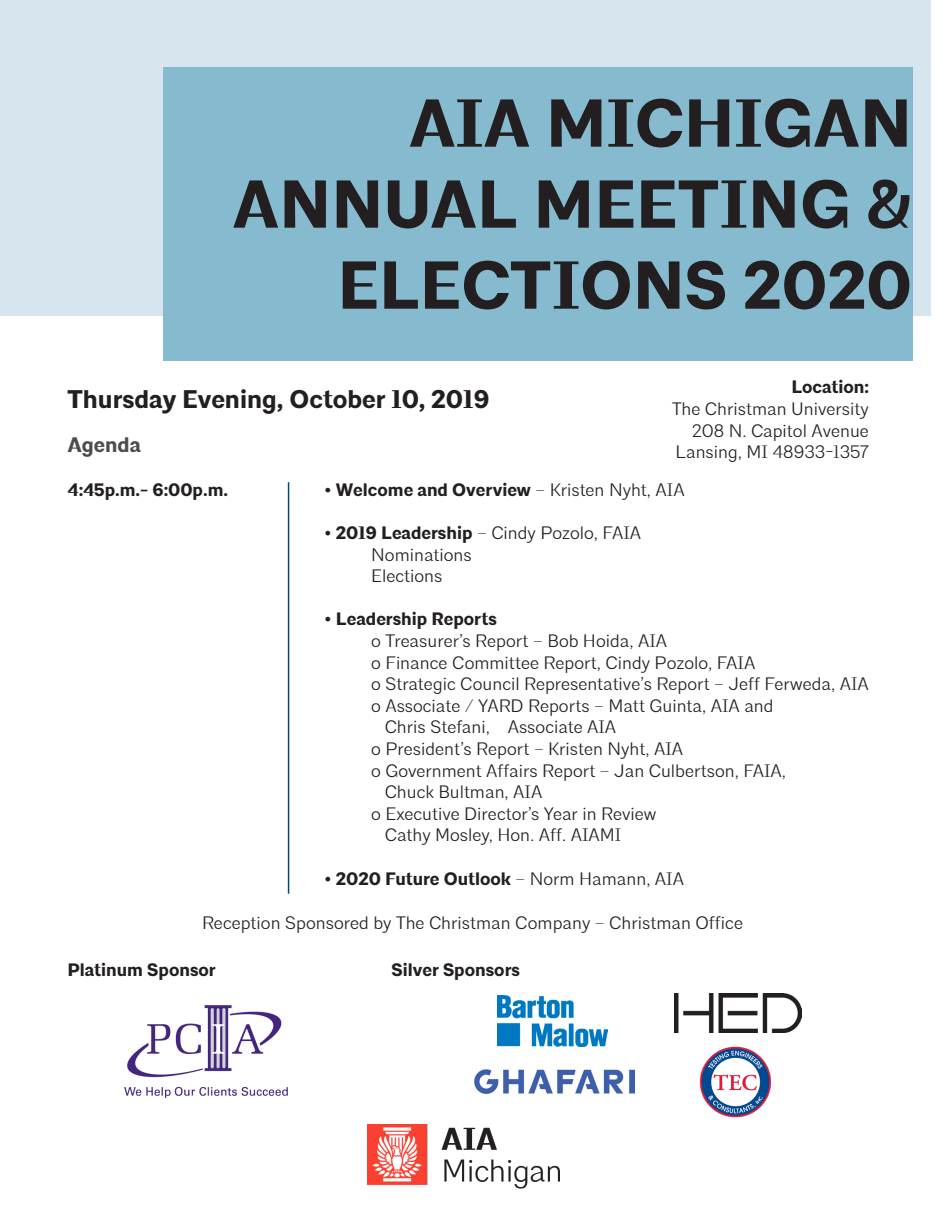
<style>
.page{position:relative;width:945px;height:1215px;background:#fff}
.page>*{position:absolute;margin:0;border:0;box-sizing:border-box;transform-origin:0 0}
.t1{font:700 67.5px/81px "Architype";color:#231f20;text-align:right}
.t2{font:700 25.5px "Architype";color:#231f20}
.t3{font:700 21px "Architype";color:#4b4c4d}
.t4{font:300 18px "Architype";color:#231f20}
.t5{font:700 18px "Architype";color:#231f20}
.s1{font-weight:300}
.s2{font-weight:700}
</style>
<div class="page">
<div style="left:0;top:0;width:14px;height:315px;background:#d7e6ee"></div>
<div style="left:14px;top:0;width:918px;height:315px;background:#d7e6ee"></div>
<div style="left:163px;top:68px;width:750px;height:293px;background:#86bace"></div>
<img style="left:368px;top:1125px;width:192px;height:64px">
<hr style="left:288px;top:482px;width:1px;height:412px;background:#00496f">
<img style="left:498px;top:995px;width:109px;height:52px">
<img style="left:475px;top:1069px;width:159px;height:25px">
<img style="left:675px;top:994px;width:126px;height:39px">
<img style="left:125px;top:1005px;width:163px;height:92px">
<img style="left:699px;top:1046px;width:73px;height:72px">
<p class="t1" style="left:409px;top:85px;width:505px">AIA MICHIGAN</p>
<p class="t1" style="left:232px;top:166px;width:681px">ANNUAL MEETING &amp;<br>ELECTIONS 2020</p>
<p class="t2" style="left:68px;top:383px;width:423px">Thursday Evening, October 10, 2019</p>
<p class="t3" style="left:68px;top:432px;width:75px">Agenda</p>
<p class="t5" style="left:791px;top:376px;width:79px">Location:</p>
<p class="t4" style="left:672px;top:398px;width:198px">The Christman University</p>
<p class="t4" style="left:692px;top:419px;width:178px">208 N. Capitol Avenue</p>
<p class="t4" style="left:676px;top:441px;width:195px">Lansing, MI 48933-1357</p>
<p class="t5" style="left:68px;top:479px;width:162px">4:45p.m.- 6:00p.m.</p>
<p class="t5" style="left:324px;top:479px;width:362px">• Welcome and Overview <span class="s1">– Kristen Nyht, AIA</span></p>
<p class="t4" style="left:324px;top:522px;width:319px"><span class="s2">• 2019 Leadership</span> – Cindy Pozolo, FAIA</p>
<p class="t4" style="left:371px;top:543px;width:102px">Nominations</p>
<p class="t4" style="left:371px;top:565px;width:73px">Elections</p>
<p class="t5" style="left:324px;top:608px;width:174px">• Leadership Reports</p>
<p class="t4" style="left:371px;top:630px;width:297px">o Treasurer’s Report – Bob Hoida, AIA</p>
<p class="t4" style="left:371px;top:651px;width:386px">o Finance Committee Report, Cindy Pozolo, FAIA</p>
<p class="t4" style="left:371px;top:673px;width:499px">o Strategic Council Representative’s Report – Jeff Ferweda, AIA</p>
<p class="t4" style="left:371px;top:695px;width:404px">o Associate / YARD Reports – Matt Guinta, AIA and</p>
<p class="t4" style="left:385px;top:716px;width:233px">Chris Stefani, Associate AIA</p>
<p class="t4" style="left:371px;top:738px;width:314px">o President’s Report – Kristen Nyht, AIA</p>
<p class="t4" style="left:371px;top:759px;width:416px">o Government Affairs Report – Jan Culbertson, FAIA,</p>
<p class="t4" style="left:385px;top:781px;width:159px">Chuck Bultman, AIA</p>
<p class="t4" style="left:371px;top:803px;width:287px">o Executive Director’s Year in Review</p>
<p class="t4" style="left:385px;top:824px;width:238px">Cathy Mosley, Hon. Aff. AIAMI</p>
<p class="t5" style="left:324px;top:867px;width:362px">• 2020 Future Outlook <span class="s1">– Norm Hamann, AIA</span></p>
<p class="t4" style="left:202px;top:912px;width:542px">Reception Sponsored by The Christman Company – Christman Office</p>
<p class="t5" style="left:68px;top:959px;width:150px">Platinum Sponsor</p>
<p class="t5" style="left:392px;top:959px;width:130px">Silver Sponsors</p>
</div>
